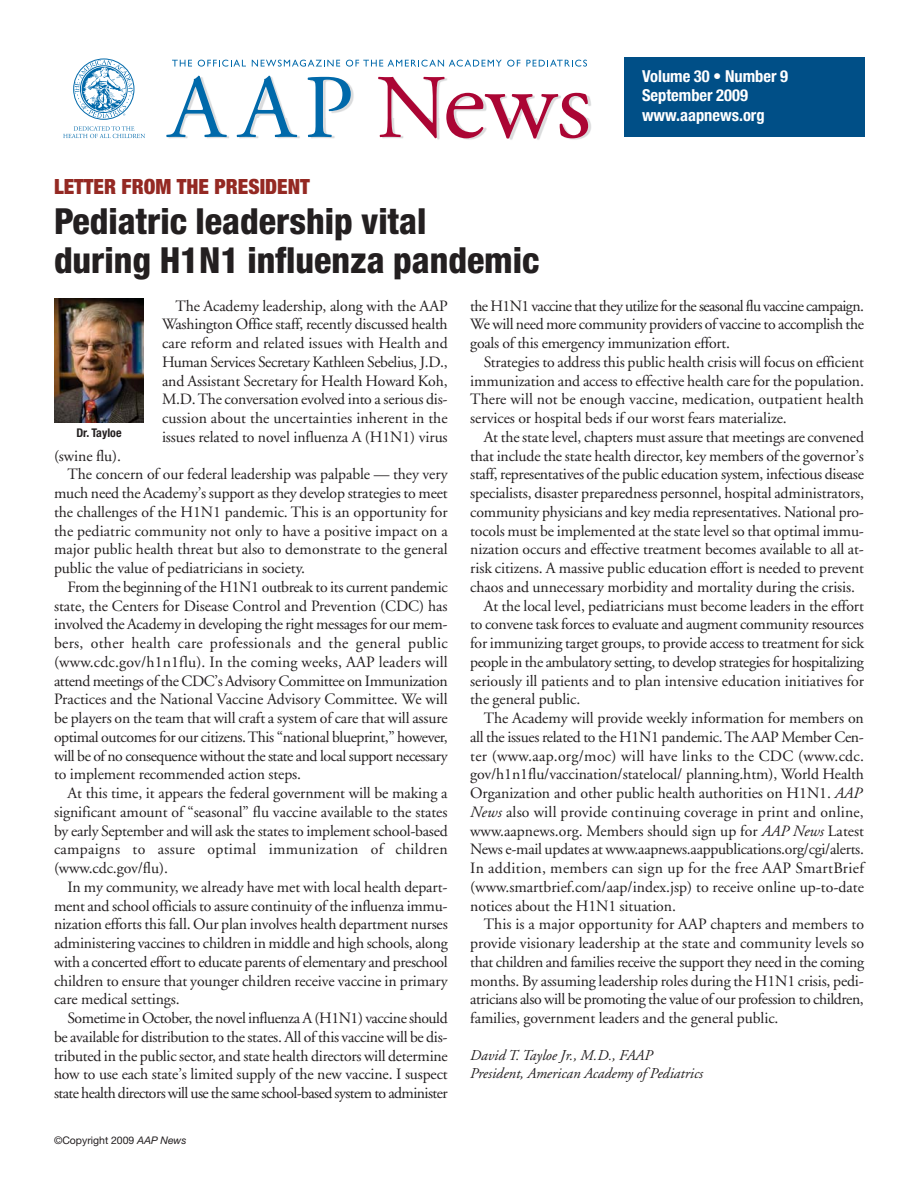
<style>
.page{position:relative;width:918px;height:1188px;background:#fff}
.page>*{position:absolute;margin:0;border:0;box-sizing:border-box;transform-origin:0 0}
.t1{font:800 condensed 36px/39px "Helvetica Neue";color:#231f20}
.t2{font:900 condensed 21px "Helvetica Neue";color:#942923}
.t3{font:700 condensed 16.5px/19.5px "Helvetica Neue";color:#fff}
.t4{font:15.75px/18.8px "Adobe Garamond";letter-spacing:-.01em;color:#231f20;text-align:justify}
.t5{font:15.75px "Adobe Garamond";letter-spacing:.02em;color:#231f20}
.t6{font:15.75px "Adobe Garamond";letter-spacing:-.03em;color:#231f20}
.t7{font:15.75px "Adobe Garamond";letter-spacing:-.035em;color:#231f20}
.t8{font:15.75px "Adobe Garamond";letter-spacing:.015em;color:#231f20}
.t9{font:15.75px "Adobe Garamond";letter-spacing:.01em;color:#231f20}
.t10{font:italic 15px/18px "Adobe Garamond";color:#231f20}
.t11{font:700 condensed 12px "Helvetica Neue";color:#231f20}
.t12{font:10.5px "Helvetica Neue";color:#231f20}
.s1{font-style:italic}
</style>
<div class="page">
<img style="left:167px;top:59px;width:424px;height:81px">
<svg style="left:166px;top:76px;width:61px;height:61px"></svg>
<svg style="left:237px;top:76px;width:60px;height:61px"></svg>
<svg style="left:307px;top:77px;width:44px;height:60px"></svg>
<svg style="left:378px;top:77px;width:210px;height:62px"></svg>
<svg style="left:172px;top:60px;width:20px;height:7px"></svg>
<svg style="left:198px;top:60px;width:48px;height:7px"></svg>
<svg style="left:252px;top:60px;width:88px;height:7px"></svg>
<svg style="left:346px;top:60px;width:174px;height:7px"></svg>
<svg style="left:526px;top:60px;width:61px;height:7px"></svg>
<svg style="left:63px;top:126px;width:82px;height:12px"></svg>
<svg style="left:74px;top:60px;width:59px;height:58px"></svg>
<div style="left:624px;top:57px;width:240px;height:79px;background:#004f87"></div>
<img style="left:54px;top:299px;width:90px;height:123px">
<h2 class="t2" style="left:54px;top:175px;width:257px">LETTER FROM THE PRESIDENT</h2>
<h1 class="t1" style="left:54px;top:205px;width:487px">Pediatric leadership vital<br>during H1N1 influenza pandemic</h1>
<p class="t3" style="left:642px;top:67px;width:148px">Volume 30 • Number 9<br>September 2009 www.aapnews.org</p>
<p class="t11" style="left:76px;top:429px;width:47px">Dr. Tayloe</p>
<p class="t4" style="left:162px;top:298px;width:287px;text-indent:13px">The Academy leadership, along with the AAP Washington Office staff, recently discussed health care reform and related issues with Health and Human Services Secretary Kathleen Sebelius, J.D., and Assistant Secretary for Health Howard Koh, M.D. The conversation evolved into a serious dis&shy;cussion about the uncertainties inherent in the issues related to novel influenza A (H1N1) virus</p>
<p class="t4" style="left:54px;top:448px;width:69px">(swine flu).</p>
<p class="t4" style="left:68px;top:466px;width:382px">The concern of our federal leadership was palpable — they very</p>
<p class="t4" style="left:54px;top:485px;width:395px">much need the Academy’s support as they develop strategies to meet</p>
<p class="t4" style="left:54px;top:504px;width:395px">the challenges of the H1N1 pandemic. This is an opportunity for</p>
<p class="t4" style="left:54px;top:523px;width:395px">the pediatric community not only to have a positive impact on a</p>
<p class="t4" style="left:54px;top:541px;width:395px">major public health threat but also to demonstrate to the general</p>
<p class="t4" style="left:54px;top:560px;width:253px">public the value of pediatricians in society.</p>
<p class="t4" style="left:68px;top:579px;width:382px">From the beginning of the H1N1 outbreak to its current pandemic</p>
<p class="t4" style="left:54px;top:598px;width:395px">state, the Centers for Disease Control and Prevention (CDC) has</p>
<p class="t4" style="left:54px;top:616px;width:395px">involved the Academy in developing the right messages for our mem-</p>
<p class="t5" style="left:54px;top:637px;width:395px">bers, other health care professionals and the general public</p>
<p class="t9" style="left:54px;top:656px;width:395px">(www.cdc.gov/h1n1flu). In the coming weeks, AAP leaders will</p>
<p class="t4" style="left:54px;top:673px;width:395px">attend meetings of the CDC’s Advisory Committee on Immunization</p>
<p class="t4" style="left:54px;top:691px;width:395px">Practices and the National Vaccine Advisory Committee. We will</p>
<p class="t4" style="left:54px;top:710px;width:395px">be players on the team that will craft a system of care that will assure</p>
<p class="t4" style="left:54px;top:729px;width:395px">optimal outcomes for our citizens. This “national blueprint,” however,</p>
<p class="t6" style="left:54px;top:749px;width:395px">will be of no consequence without the state and local support necessary</p>
<p class="t4" style="left:54px;top:766px;width:249px">to implement recommended action steps.</p>
<p class="t4" style="left:68px;top:785px;width:381px">At this time, it appears the federal government will be making a</p>
<p class="t4" style="left:54px;top:804px;width:395px">significant amount of “seasonal” flu vaccine available to the states</p>
<p class="t4" style="left:54px;top:823px;width:395px">by early September and will ask the states to implement school-based</p>
<p class="t5" style="left:54px;top:843px;width:395px">campaigns to assure optimal immunization of children</p>
<p class="t4" style="left:54px;top:860px;width:115px">(www.cdc.gov/flu).</p>
<p class="t4" style="left:68px;top:879px;width:382px">In my community, we already have met with local health depart-</p>
<p class="t4" style="left:54px;top:898px;width:395px">ment and school officials to assure continuity of the influenza immu-</p>
<p class="t4" style="left:54px;top:916px;width:395px">nization efforts this fall. Our plan involves health department nurses</p>
<p class="t4" style="left:54px;top:935px;width:395px">administering vaccines to children in middle and high schools, along</p>
<p class="t4" style="left:54px;top:954px;width:395px">with a concerted effort to educate parents of elementary and preschool</p>
<p class="t4" style="left:54px;top:973px;width:395px">children to ensure that younger children receive vaccine in primary</p>
<p class="t4" style="left:54px;top:991px;width:127px">care medical settings.</p>
<p class="t6" style="left:68px;top:1012px;width:382px">Sometime in October, the novel influenza A (H1N1) vaccine should</p>
<p class="t4" style="left:54px;top:1029px;width:395px">be available for distribution to the states. All of this vaccine will be dis-</p>
<p class="t4" style="left:54px;top:1048px;width:395px">tributed in the public sector, and state health directors will determine</p>
<p class="t4" style="left:54px;top:1066px;width:395px">how to use each state’s limited supply of the new vaccine. I suspect</p>
<p class="t7" style="left:54px;top:1087px;width:395px">state health directors will use the same school-based system to administer</p>
<p class="t12" style="left:54px;top:1137px;width:134px">©Copyright 2009 <span class="s1">AAP News</span></p>
<p class="t4" style="left:470px;top:298px;width:395px">the H1N1 vaccine that they utilize for the seasonal flu vaccine campaign.<br>We will need more community providers of vaccine to accomplish the goals of this emergency immunization effort.</p>
<p class="t4" style="left:470px;top:354px;width:395px;text-indent:13px">Strategies to address this public health crisis will focus on efficient immunization and access to effective health care for the population.<br>There will not be enough vaccine, medication, outpatient health services or hospital beds if our worst fears materialize.</p>
<p class="t4" style="left:484px;top:429px;width:382px">At the state level, chapters must assure that meetings are convened</p>
<p class="t4" style="left:470px;top:448px;width:395px">that include the state health director, key members of the governor’s</p>
<p class="t4" style="left:470px;top:466px;width:395px">staff, representatives of the public education system, infectious disease</p>
<p class="t4" style="left:470px;top:485px;width:395px">specialists, disaster preparedness personnel, hospital administrators,</p>
<p class="t4" style="left:470px;top:504px;width:395px">community physicians and key media representatives. National pro-</p>
<p class="t4" style="left:470px;top:523px;width:395px">tocols must be implemented at the state level so that optimal immu-</p>
<p class="t4" style="left:470px;top:541px;width:395px">nization occurs and effective treatment becomes available to all at-</p>
<p class="t4" style="left:470px;top:560px;width:395px">risk citizens. A massive public education effort is needed to prevent</p>
<p class="t4" style="left:470px;top:579px;width:386px">chaos and unnecessary morbidity and mortality during the crisis.</p>
<p class="t4" style="left:484px;top:598px;width:382px">At the local level, pediatricians must become leaders in the effort</p>
<p class="t4" style="left:470px;top:616px;width:395px">to convene task forces to evaluate and augment community resources</p>
<p class="t4" style="left:470px;top:635px;width:395px">for immunizing target groups, to provide access to treatment for sick</p>
<p class="t4" style="left:470px;top:654px;width:395px">people in the ambulatory setting, to develop strategies for hospitalizing</p>
<p class="t4" style="left:470px;top:673px;width:395px">seriously ill patients and to plan intensive education initiatives for</p>
<p class="t4" style="left:470px;top:691px;width:112px">the general public.</p>
<p class="t4" style="left:484px;top:710px;width:382px">The Academy will provide weekly information for members on</p>
<p class="t4" style="left:470px;top:729px;width:395px">all the issues related to the H1N1 pandemic. The AAP Member Cen-</p>
<p class="t5" style="left:470px;top:749px;width:395px">ter (www.aap.org/moc) will have links to the CDC (www.cdc.</p>
<p class="t4" style="left:470px;top:766px;width:395px">gov/h1n1flu/vaccination/statelocal/ planning.htm), World Health</p>
<p class="t4" style="left:470px;top:785px;width:394px">Organization and other public health authorities on H1N1. <span class="s1">AAP</span></p>
<p class="t8" style="left:470px;top:806px;width:395px"><span class="s1">News</span> also will provide continuing coverage in print and online,</p>
<p class="t4" style="left:470px;top:823px;width:395px">www.aapnews.org. Members should sign up for <span class="s1">AAP News</span> Latest</p>
<p class="t4" style="left:470px;top:841px;width:395px">News e-mail updates at www.aapnews.aappublications.org/cgi/alerts.</p>
<p class="t5" style="left:470px;top:862px;width:395px">In addition, members can sign up for the free AAP SmartBrief</p>
<p class="t4" style="left:470px;top:879px;width:395px">(www.smartbrief.com/aap/index.jsp) to receive online up-to-date</p>
<p class="t4" style="left:470px;top:898px;width:207px">notices about the H1N1 situation.</p>
<p class="t4" style="left:484px;top:916px;width:382px">This is a major opportunity for AAP chapters and members to</p>
<p class="t4" style="left:470px;top:935px;width:395px">provide visionary leadership at the state and community levels so</p>
<p class="t4" style="left:470px;top:954px;width:395px">that children and families receive the support they need in the coming</p>
<p class="t4" style="left:470px;top:973px;width:395px">months. By assuming leadership roles during the H1N1 crisis, pedi-</p>
<p class="t4" style="left:470px;top:991px;width:395px">atricians also will be promoting the value of our profession to children,</p>
<p class="t4" style="left:470px;top:1010px;width:310px">families, government leaders and the general public.</p>
<p class="t10" style="left:470px;top:1047px;width:234px">David T. Tayloe Jr., M.D., FAAP<br>President, American Academy of Pediatrics</p>
</div>
